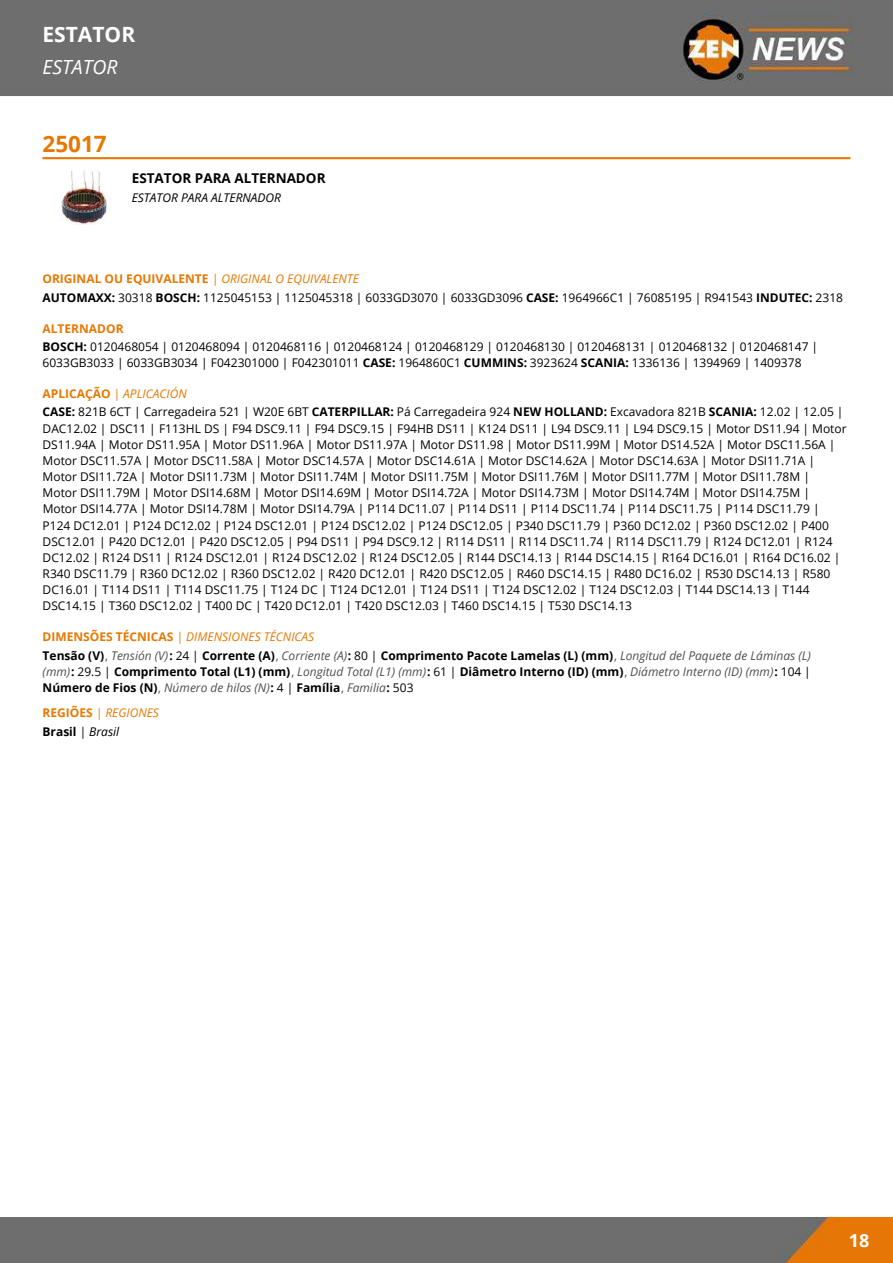
<style>
.page{position:relative;width:893px;height:1263px;background:#fff}
.page>*{position:absolute;margin:0;border:0;box-sizing:border-box;transform-origin:0 0}
.t1{font:700 22.5px "Open Sans";color:#e67800}
.t2{font:700 21px "Open Sans";color:#fff}
.t3{font:italic 19.5px "Open Sans";color:#fff}
.t4{font:700 18px "Open Sans";color:#fff}
.t5{font:700 13.5px "Open Sans";color:#000}
.t6{font:12px/16.2px "Open Sans";color:#000}
.t7{font:700 12px/18.3px "Open Sans";color:#000}
.t8{font:italic 12px/18.3px "Open Sans";color:#e67800}
.t9{font:italic 12px "Open Sans";color:#000}
.s1{font-weight:700;color:#e67800}
.s2{font-style:italic;color:#e67800}
.s3{font-weight:700}
.s4{color:#e67800}
.s5{font-weight:400;font-style:italic;color:#e67800}
.s6{font-weight:400;color:#505050}
.s7{font-weight:400;font-style:italic;color:#505050}
.s8{font-weight:400}
.s9{font-weight:700;font-style:normal}
.s10{font-weight:700;font-style:normal;color:#000}
.s11{color:#000}
</style>
<div class="page">
<img style="left:0;top:0;width:893px;height:96px">
<img style="left:0;top:1217px;width:893px;height:46px">
<hr style="left:43px;top:157px;width:807px;height:2px;background:#e67800">
<img style="left:60px;top:170px;width:47px;height:55px">
<h2 class="t2" style="left:43px;top:19px;width:94px">ESTATOR</h2>
<h3 class="t3" style="left:43px;top:54px;width:77px">ESTATOR</h3>
<h1 class="t1" style="left:43px;top:128px;width:66px">25017</h1>
<p class="t5" style="left:132px;top:168px;width:195px">ESTATOR PARA ALTERNADOR</p>
<p class="t9" style="left:132px;top:189px;width:151px">ESTATOR PARA ALTERNADOR</p>
<p class="t6" style="left:43px;top:269px;width:802px;line-height:18.3px"><span class="s1">ORIGINAL OU EQUIVALENTE</span> <span class="s2">| ORIGINAL O EQUIVALENTE<br></span><span class="s3">AUTOMAXX:</span> 30318 <span class="s3">BOSCH:</span> 1125045153 | 1125045318 | 6033GD3070 | 6033GD3096 <span class="s3">CASE:</span> 1964966C1 | 76085195 | R941543 <span class="s3">INDUTEC:</span> 2318</p>
<p class="t6" style="left:43px;top:319px;width:777px;line-height:18.3px"><span class="s1">ALTERNADOR<br></span><span class="s3">BOSCH:</span> 0120468054 | 0120468094 | 0120468116 | 0120468124 | 0120468129 | 0120468130 | 0120468131 | 0120468132 | 0120468147 |</p>
<p class="t6" style="left:43px;top:354px;width:760px">6033GB3033 | 6033GB3034 | F042301000 | F042301011 <span class="s3">CASE:</span> 1964860C1 <span class="s3">CUMMINS:</span> 3923624 <span class="s3">SCANIA:</span> 1336136 | 1394969 | 1409378</p>
<p class="t6" style="left:43px;top:384px;width:802px;line-height:18.3px"><span class="s1">APLICAÇÃO</span> <span class="s2">| APLICACIÓN<br></span><span class="s3">CASE:</span> 821B 6CT | Carregadeira 521 | W20E 6BT <span class="s3">CATERPILLAR:</span> Pá Carregadeira 924 <span class="s3">NEW HOLLAND:</span> Excavadora 821B <span class="s3">SCANIA:</span> 12.02 | 12.05 |</p>
<p class="t6" style="left:43px;top:420px;width:806px">DAC12.02 | DSC11 | F113HL DS | F94 DSC9.11 | F94 DSC9.15 | F94HB DS11 | K124 DS11 | L94 DSC9.11 | L94 DSC9.15 | Motor DS11.94 | Motor DS11.94A | Motor DS11.95A | Motor DS11.96A | Motor DS11.97A | Motor DS11.98 | Motor DS11.99M | Motor DS14.52A | Motor DSC11.56A | Motor DSC11.57A | Motor DSC11.58A | Motor DSC14.57A | Motor DSC14.61A | Motor DSC14.62A | Motor DSC14.63A | Motor DSI11.71A | Motor DSI11.72A | Motor DSI11.73M | Motor DSI11.74M | Motor DSI11.75M | Motor DSI11.76M | Motor DSI11.77M | Motor DSI11.78M | Motor DSI11.79M | Motor DSI14.68M | Motor DSI14.69M | Motor DSI14.72A | Motor DSI14.73M | Motor DSI14.74M | Motor DSI14.75M | Motor DSI14.77A | Motor DSI14.78M | Motor DSI14.79A | P114 DC11.07 | P114 DS11 | P114 DSC11.74 | P114 DSC11.75 | P114 DSC11.79 | P124 DC12.01 | P124 DC12.02 | P124 DSC12.01 | P124 DSC12.02 | P124 DSC12.05 | P340 DSC11.79 | P360 DC12.02 | P360 DSC12.02 | P400<br>DSC12.01 | P420 DC12.01 | P420 DSC12.05 | P94 DS11 | P94 DSC9.12 | R114 DS11 | R114 DSC11.74 | R114 DSC11.79 | R124 DC12.01 | R124<br>DC12.02 | R124 DS11 | R124 DSC12.01 | R124 DSC12.02 | R124 DSC12.05 | R144 DSC14.13 | R144 DSC14.15 | R164 DC16.01 | R164 DC16.02 | R340 DSC11.79 | R360 DC12.02 | R360 DSC12.02 | R420 DC12.01 | R420 DSC12.05 | R460 DSC14.15 | R480 DC16.02 | R530 DSC14.13 | R580<br>DC16.01 | T114 DS11 | T114 DSC11.75 | T124 DC | T124 DC12.01 | T124 DS11 | T124 DSC12.02 | T124 DSC12.03 | T144 DSC14.13 | T144<br>DSC14.15 | T360 DSC12.02 | T400 DC | T420 DC12.01 | T420 DSC12.03 | T460 DSC14.15 | T530 DSC14.13</p>
<p class="t7" style="left:43px;top:627px;width:770px"><span class="s4">DIMENSÕES TÉCNICAS</span> <span class="s5">| DIMENSIONES TÉCNICAS<br></span>Tensão (V)<span class="s6">,</span> <span class="s7">Tensión (V)</span>: <span class="s8">24 |</span> Corrente (A)<span class="s6">,</span> <span class="s7">Corriente (A)</span>: <span class="s8">80 |</span> Comprimento Pacote Lamelas (L) (mm)<span class="s6">,</span> <span class="s7">Longitud del Paquete de Láminas (L)</span></p>
<p class="t7" style="left:43px;top:663px;width:770px;line-height:16.2px"><span class="s7">(mm)</span>: <span class="s8">29.5 |</span> Comprimento Total (L1) (mm)<span class="s6">,</span> <span class="s7">Longitud Total (L1) (mm)</span>: <span class="s8">61 |</span> Diâmetro Interno (ID) (mm)<span class="s6">,</span> <span class="s7">Diámetro Interno (ID) (mm)</span>: <span class="s8">104 |<br></span>Número de Fios (N)<span class="s6">,</span> <span class="s7">Número de hilos (N)</span>: <span class="s8">4 |</span> Família<span class="s6">,</span> <span class="s7">Familia</span>: <span class="s8">503</span></p>
<p class="t8" style="left:43px;top:704px;width:118px"><span class="s9">REGIÕES</span> | REGIONES<br><span class="s10">Brasil</span> <span class="s11">| Brasil</span></p>
<h3 class="t4" style="left:849px;top:1228px;width:22px">18</h3>
</div>
